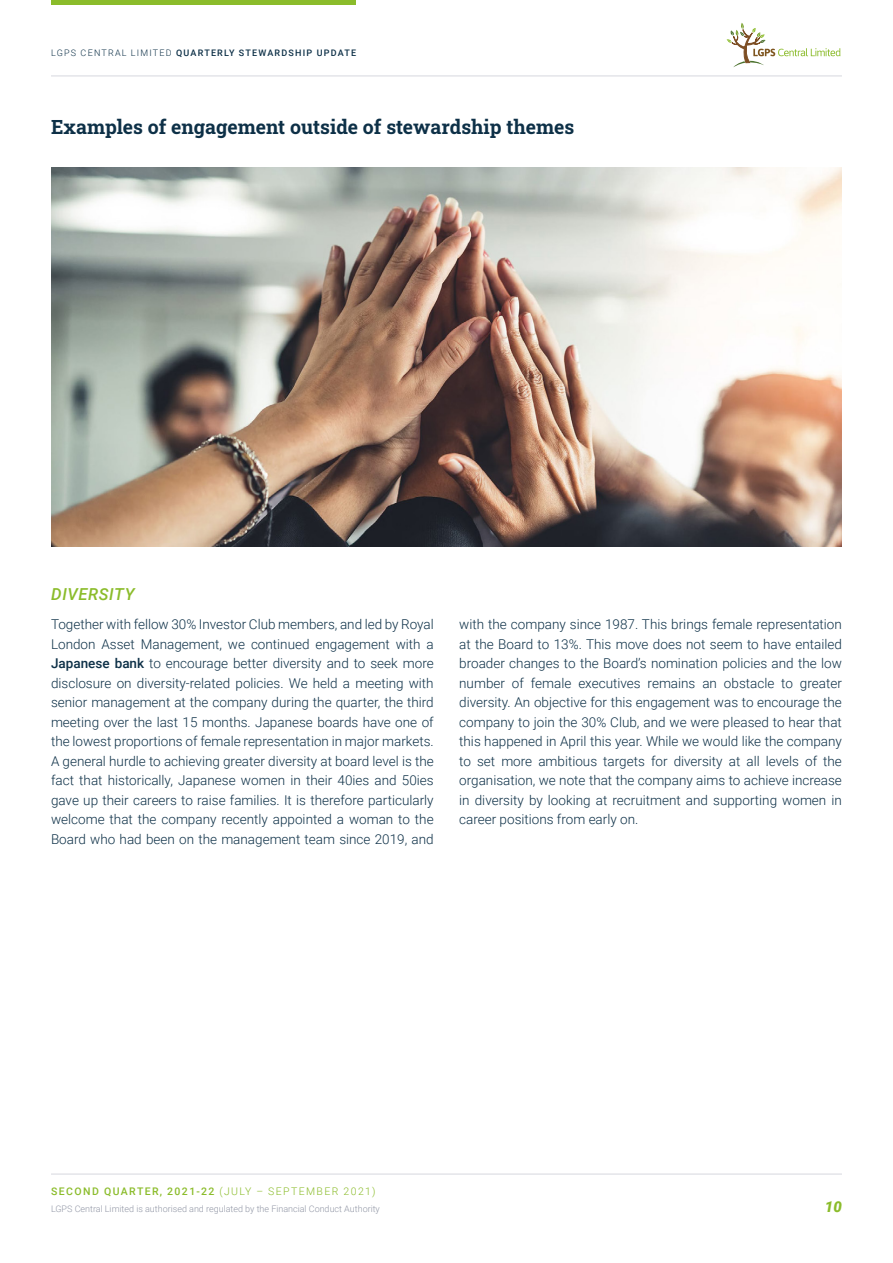
<style>
.page{position:relative;width:893px;height:1263px;background:#fff}
.page>*{position:absolute;margin:0;border:0;box-sizing:border-box;transform-origin:0 0}
.t1{font:700 19.5px "Roboto Slab";color:#0d3047}
.t2{font:italic 500 16.5px "Roboto";letter-spacing:.035em;color:#8bbc2b}
.t3{font:italic 900 15px "Roboto";color:#8bbc2b}
.t4{font:300 13.5px/19.5px "Roboto";color:#0d3047;text-align:justify}
.t5{font:500 10.5px "Roboto";letter-spacing:.135em;color:#8bbc2b}
.t6{font:300 9px "Roboto";color:#9196a5}
.t7{font:500 9px "Roboto";letter-spacing:.135em;color:#0d3047}
.s1{font-weight:300}
.s2{font-weight:500}
</style>
<div class="page">
<img style="left:51px;top:168px;width:791px;height:378px">
<hr style="left:51px;top:1174px;width:791px;height:1px;background:#d6d7de">
<hr style="left:51px;top:76px;width:791px;height:1px;background:#d6d7de">
<svg style="left:727px;top:23px;width:113px;height:44px"></svg>
<div style="left:51px;top:0;width:305px;height:5px;background:#8bbc2b"></div>
<p class="t7" style="left:51px;top:47px;width:306px"><span class="s1">LGPS CENTRAL LIMITED</span> QUARTERLY STEWARDSHIP UPDATE</p>
<h1 class="t1" style="left:51px;top:114px;width:525px">Examples of engagement outside of stewardship themes</h1>
<p class="t2" style="left:51px;top:583px;width:85px">DIVERSITY</p>
<p class="t4" style="left:51px;top:614px;width:384px">Together with fellow 30% Investor Club members, and led by Royal London Asset Management, we continued engagement with a <span class="s2">Japanese bank</span> to encourage better diversity and to seek more disclosure on diversity-related policies. We held a meeting with senior management at the company during the quarter, the third meeting over the last 15 months. Japanese boards have one of the lowest proportions of female representation in major markets.<br>A general hurdle to achieving greater diversity at board level is the fact that historically, Japanese women in their 40ies and 50ies gave up their careers to raise families. It is therefore particularly welcome that the company recently appointed a woman to the Board who had been on the management team since 2019, and</p>
<p class="t4" style="left:459px;top:614px;width:384px">with the company since 1987. This brings female representation at the Board to 13%. This move does not seem to have entailed broader changes to the Board’s nomination policies and the low number of female executives remains an obstacle to greater diversity. An objective for this engagement was to encourage the company to join the 30% Club, and we were pleased to hear that this happened in April this year. While we would like the company to set more ambitious targets for diversity at all levels of the organisation, we note that the company aims to achieve increase in diversity by looking at recruitment and supporting women in career positions from early on.</p>
<p class="t5" style="left:51px;top:1184px;width:326px">SECOND QUARTER, 2021-22 <span class="s1">(JULY – SEPTEMBER 2021)</span></p>
<p class="t6" style="left:51px;top:1202px;width:330px">LGPS Central Limited is authorised and regulated by the Financial Conduct Authority</p>
<p class="t3" style="left:825px;top:1196px;width:18px">10</p>
</div>
